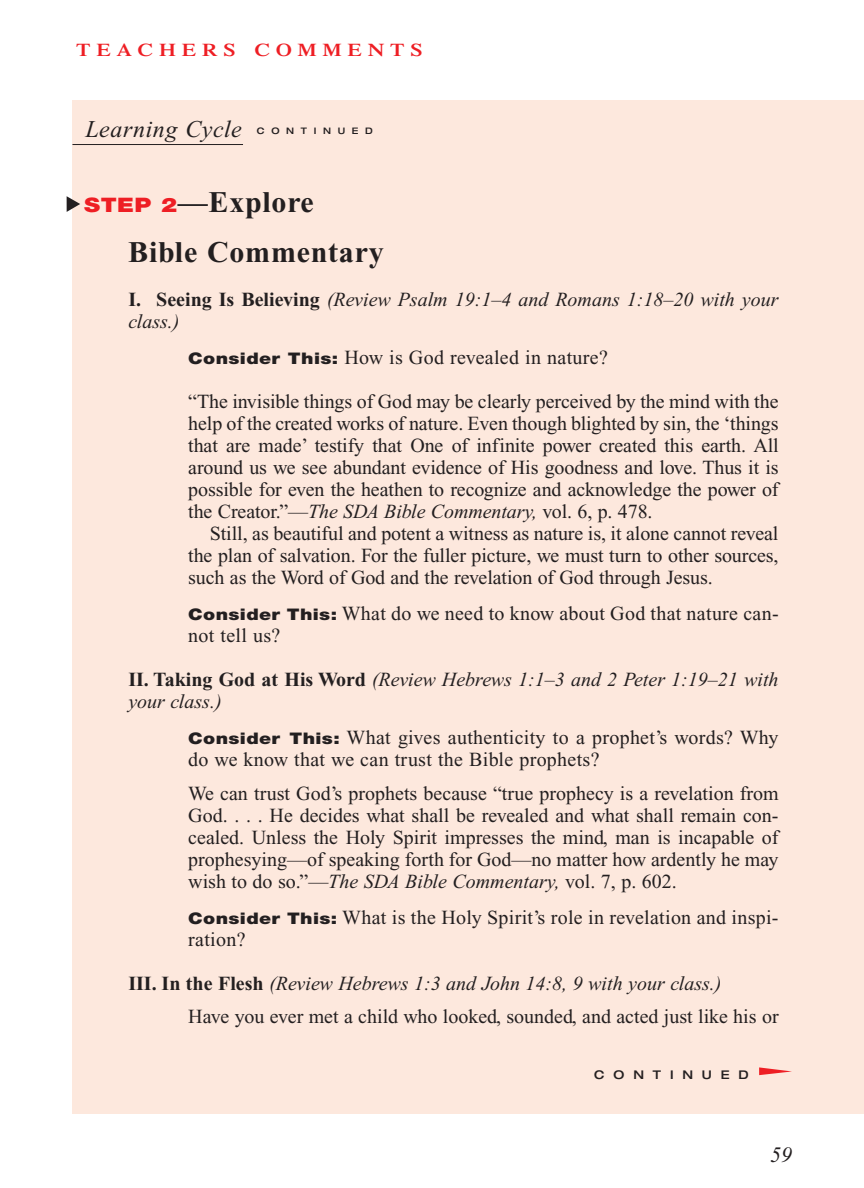
<style>
.page{position:relative;width:864px;height:1188px;background:#fff}
.page>*{position:absolute;margin:0;border:0;box-sizing:border-box;transform-origin:0 0}
.t1{font:700 30px/50px "Times New Roman";letter-spacing:.025em;color:#231f20}
.t2{font:italic 24px "Times New Roman";letter-spacing:.025em;color:#231f20}
.t3{font:italic 22px "Times New Roman";color:#231f20}
.t4{font:20px/22px "Times New Roman";color:#231f20}
.t5{font:italic 20px/22px "Times New Roman";color:#231f20}
.t6{font:600 18px "Times";letter-spacing:.265em;color:#ee1e24;scale:1.2 1}
.t7{font:500 expanded 12px "Helvetica Neue";letter-spacing:.74em;color:#231f20}
.t8{font:500 expanded 9px "Helvetica Neue";letter-spacing:.74em;color:#231f20}
.s1{font-family:"Helvetica Neue";font-weight:900;font-size:20px;color:#ee1e24}
.s2{font-weight:700;font-style:normal}
.s3{font-family:"Helvetica Neue";font-weight:900;font-size:16px}
.s4{font-style:italic}
.s5{font-weight:700}
</style>
<div class="page">
<div style="left:73px;top:100px;width:791px;height:1013px;background:#fde8dd"></div>
<svg style="left:759px;top:1067px;width:33px;height:8px"></svg>
<hr style="left:72px;top:144px;width:171px;height:1px;background:#231f20">
<svg style="left:67px;top:196px;width:13px;height:16px"></svg>
<p class="t6" style="left:76px;top:44px;width:290px">TEACHERS COMMENTS</p>
<p class="t2" style="left:85px;top:120px;width:158px">Learning Cycle</p>
<p class="t8" style="left:257px;top:128px;width:117px">CONTINUED</p>
<h1 class="t1" style="left:128px;top:180px;width:257px;text-indent:-44px"><span class="s1">STEP 2</span>—Explore<br>Bible Commentary</h1>
<p class="t5" style="left:128px;top:290px;width:652px"><span class="s2">I. Seeing Is Believing</span> (Review Psalm 19:1–4 and Romans 1:18–20 with your class.)</p>
<p class="t4" style="left:188px;top:348px;width:421px"><span class="s3">Consider This:</span> How is God revealed in nature?</p>
<p class="t4" style="left:188px;top:392px;width:592px;text-align:justify">“The invisible things of God may be clearly perceived by the mind with the help of the created works of nature. Even though blighted by sin, the ‘things that are made’ testify that One of infinite power created this earth. All around us we see abundant evidence of His goodness and love. Thus it is possible for even the heathen to recognize and acknowledge the power of the Creator.”—<span class="s4">The SDA Bible Commentary,</span> vol. 6, p. 478.</p>
<p class="t4" style="left:188px;top:524px;width:592px;text-align:justify;text-indent:22px">Still, as beautiful and potent a witness as nature is, it alone cannot reveal the plan of salvation. For the fuller picture, we must turn to other sources, such as the Word of God and the revelation of God through Jesus.</p>
<p class="t4" style="left:188px;top:604px;width:592px"><span class="s3">Consider This:</span> What do we need to know about God that nature can&shy;not tell us?</p>
<p class="t5" style="left:128px;top:670px;width:652px"><span class="s2">II. Taking God at His Word</span> (Review Hebrews 1:1–3 and 2 Peter 1:19–21 with your class.)</p>
<p class="t4" style="left:188px;top:728px;width:592px"><span class="s3">Consider This:</span> What gives authenticity to a prophet’s words? Why do we know that we can trust the Bible prophets?</p>
<p class="t4" style="left:188px;top:784px;width:592px;text-align:justify">We can trust God’s prophets because “true prophecy is a revelation from God. . . . He decides what shall be revealed and what shall remain con&shy;cealed. Unless the Holy Spirit impresses the mind, man is incapable of prophesying—of speaking forth for God—no matter how ardently he may wish to do so.”—<span class="s4">The SDA Bible Commentary,</span> vol. 7, p. 602.</p>
<p class="t4" style="left:188px;top:908px;width:592px"><span class="s3">Consider This:</span> What is the Holy Spirit’s role in revelation and inspi&shy;ration?</p>
<p class="t4" style="left:188px;top:968px;width:592px;line-height:33.6px;text-indent:-60px"><span class="s5">III. In the Flesh</span> <span class="s4">(Review Hebrews 1:3 and John 14:8, 9 with your class.)<br></span>Have you ever met a child who looked, sounded, and acted just like his or</p>
<p class="t7" style="left:594px;top:1070px;width:156px">CONTINUED</p>
<p class="t3" style="left:770px;top:1146px;width:23px">59</p>
</div>
